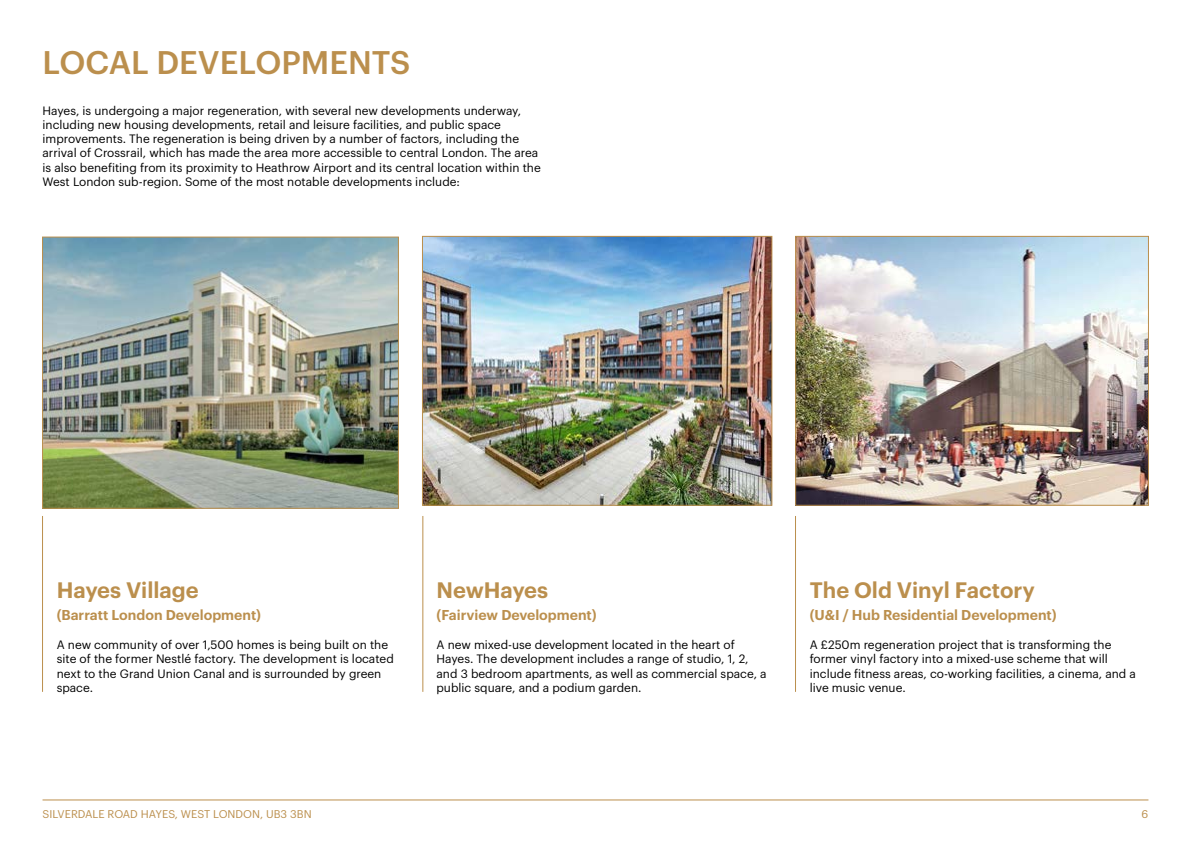
<style>
.page{position:relative;width:1191px;height:842px;background:#fff}
.page>*{position:absolute;margin:0;border:0;box-sizing:border-box;transform-origin:0 0}
.t1{font:500 32px "Graphik";color:#bb8f4d}
.t2{font:600 21.9px "Graphik";color:#bb8f4d}
.t3{font:600 14px "Graphik";color:#bb8f4d}
.t4{font:11.9px/14.3px "Graphik";color:#000}
.t5{font:11px "Graphik";color:#bb8f4d}
</style>
<div class="page">
<img style="left:44px;top:239px;width:352px;height:267px">
<div style="left:42px;top:237px;width:356px;height:271px;border:1px solid #bb8f4d"></div>
<img style="left:424px;top:238px;width:346px;height:265px">
<div style="left:422px;top:236px;width:350px;height:269px;border:1px solid #bb8f4d"></div>
<img style="left:797px;top:238px;width:349px;height:265px">
<div style="left:795px;top:236px;width:353px;height:269px;border:1px solid #bb8f4d"></div>
<hr style="left:43px;top:799px;width:1105px;height:1px;background:#bb8f4d">
<hr style="left:42px;top:516px;width:1px;height:176px;background:#bb8f4d">
<hr style="left:422px;top:516px;width:1px;height:176px;background:#bb8f4d">
<hr style="left:795px;top:516px;width:1px;height:176px;background:#bb8f4d">
<h1 class="t1" style="left:43px;top:38px;width:369px">LOCAL DEVELOPMENTS</h1>
<p class="t4" style="left:43px;top:102px;width:500px">Hayes, is undergoing a major regeneration, with several new developments underway, including new housing developments, retail and leisure facilities, and public space improvements. The regeneration is being driven by a number of factors, including the arrival of Crossrail, which has made the area more accessible to central London. The area is also benefiting from its proximity to Heathrow Airport and its central location within the West London sub-region. Some of the most notable developments include:</p>
<h2 class="t2" style="left:57px;top:574px;width:143px">Hayes Village</h2>
<p class="t3" style="left:57px;top:605px;width:206px">(Barratt London Development)</p>
<p class="t4" style="left:57px;top:636px;width:339px">A new community of over 1,500 homes is being built on the site of the former Nestlé factory. The development is located next to the Grand Union Canal and is surrounded by green space.</p>
<h2 class="t2" style="left:436px;top:574px;width:113px">NewHayes</h2>
<p class="t3" style="left:436px;top:605px;width:162px">(Fairview Development)</p>
<p class="t4" style="left:436px;top:636px;width:332px">A new mixed-use development located in the heart of Hayes. The development includes a range of studio, 1, 2, and 3 bedroom apartments, as well as commercial space, a public square, and a podium garden.</p>
<h2 class="t2" style="left:810px;top:574px;width:227px">The Old Vinyl Factory</h2>
<p class="t3" style="left:810px;top:605px;width:248px">(U&amp;I / Hub Residential Development)</p>
<p class="t4" style="left:810px;top:636px;width:328px">A £250m regeneration project that is transforming the former vinyl factory into a mixed-use scheme that will include fitness areas, co-working facilities, a cinema, and a live music venue.</p>
<p class="t5" style="left:43px;top:806px;width:271px">SILVERDALE ROAD HAYES, WEST LONDON, UB3 3BN</p>
<p class="t5" style="left:1141px;top:806px;width:8px">6</p>
</div>
